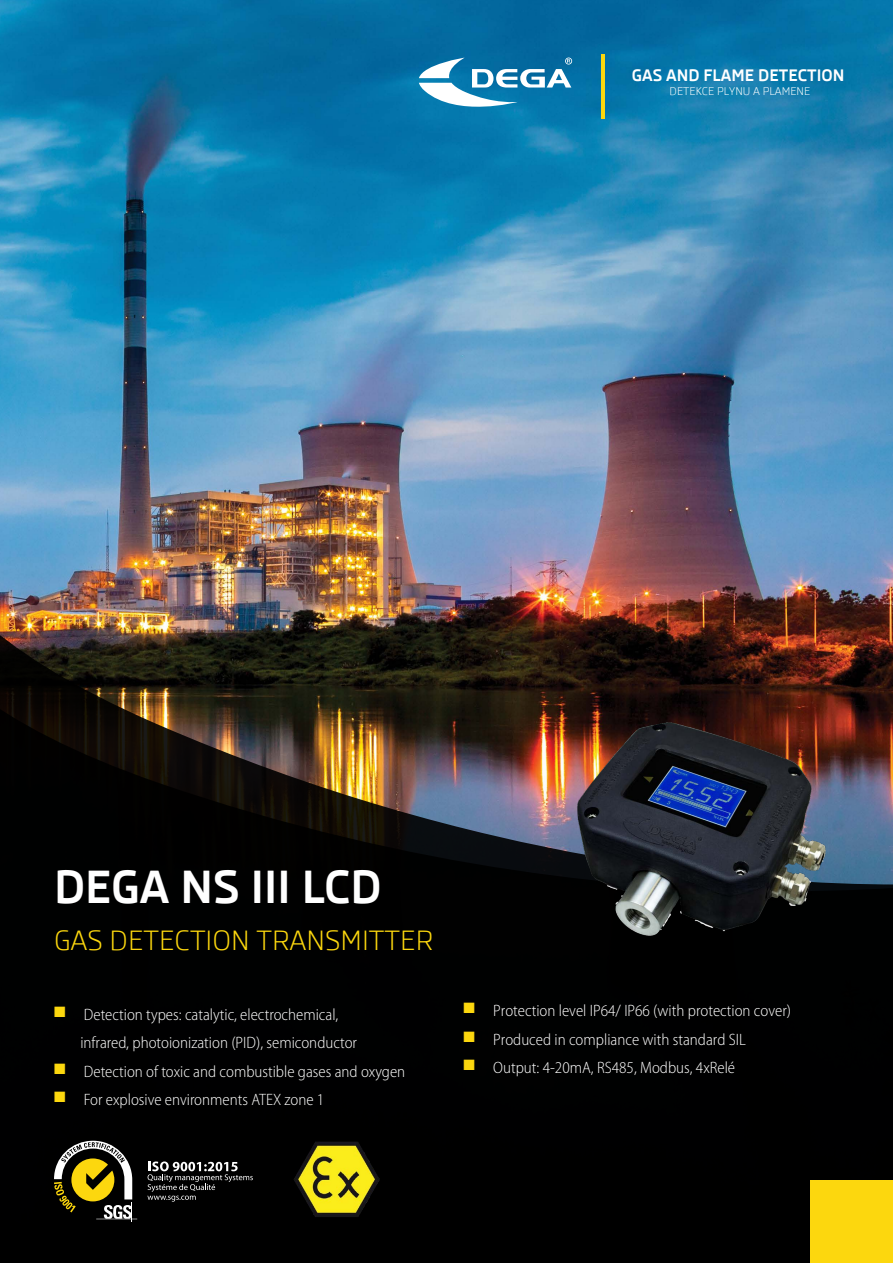
<style>
.page{position:relative;width:893px;height:1263px;background:#fff}
.page>*{position:absolute;margin:0;border:0;box-sizing:border-box;transform-origin:0 0}
.t1{font:700 45px "Skoda Pro";color:#fff}
.t2{font:27px "Skoda Pro";color:#fcd70e}
.t3{font:300 semi-condensed 16.5px/28.5px "Myriad Pro";color:#fff}
.t4{font:700 16.05px "Skoda Pro";color:#fff}
.t5{font:10.8px "Skoda Pro";color:#fff}
</style>
<div class="page">
<img style="left:0;top:0;width:893px;height:613px">
<img style="left:0;top:613px;width:893px;height:76px">
<svg style="left:0;top:689px;width:893px;height:574px;background:#090806"></svg>
<div style="left:810px;top:1180px;width:83px;height:83px;background:#fcd70e"></div>
<svg style="left:54px;top:1141px;width:83px;height:81px;background:#5c552d"></svg>
<svg style="left:147px;top:1161px;width:106px;height:40px;background:#2e2e2e"></svg>
<img style="left:291px;top:1140px;width:92px;height:78px">
<img style="left:500px;top:699px;width:391px;height:269px">
<svg style="left:419px;top:58px;width:153px;height:60px"></svg>
<hr style="left:601px;top:54px;width:3px;height:64px;background:#fcd70e">
<svg style="left:54px;top:1006px;width:11px;height:11px"></svg>
<svg style="left:54px;top:1063px;width:11px;height:11px"></svg>
<svg style="left:54px;top:1092px;width:11px;height:10px"></svg>
<svg style="left:464px;top:1003px;width:10px;height:10px"></svg>
<svg style="left:464px;top:1031px;width:10px;height:11px"></svg>
<svg style="left:464px;top:1060px;width:10px;height:10px"></svg>
<p class="t4" style="left:632px;top:66px;width:214px">GAS AND FLAME DETECTION</p>
<p class="t5" style="left:670px;top:85px;width:142px">DETEKCE PLYNU A PLAMENE</p>
<h1 class="t1" style="left:54px;top:861px;width:329px">DEGA NS III LCD</h1>
<h2 class="t2" style="left:54px;top:925px;width:381px">GAS DETECTION TRANSMITTER</h2>
<p class="t3" style="left:80px;top:1000px;width:326px">Detection types: catalytic, electrochemical,<br>infrared, photoionization (PID), semiconductor Detection of toxic and combustible gases and oxygen For explosive environments ATEX zone 1</p>
<p class="t3" style="left:493px;top:997px;width:299px">Protection level IP64/ IP66 (with protection cover)<br>Produced in compliance with standard SIL<br>Output: 4-20mA, RS485, Modbus, 4xRelé</p>
</div>
